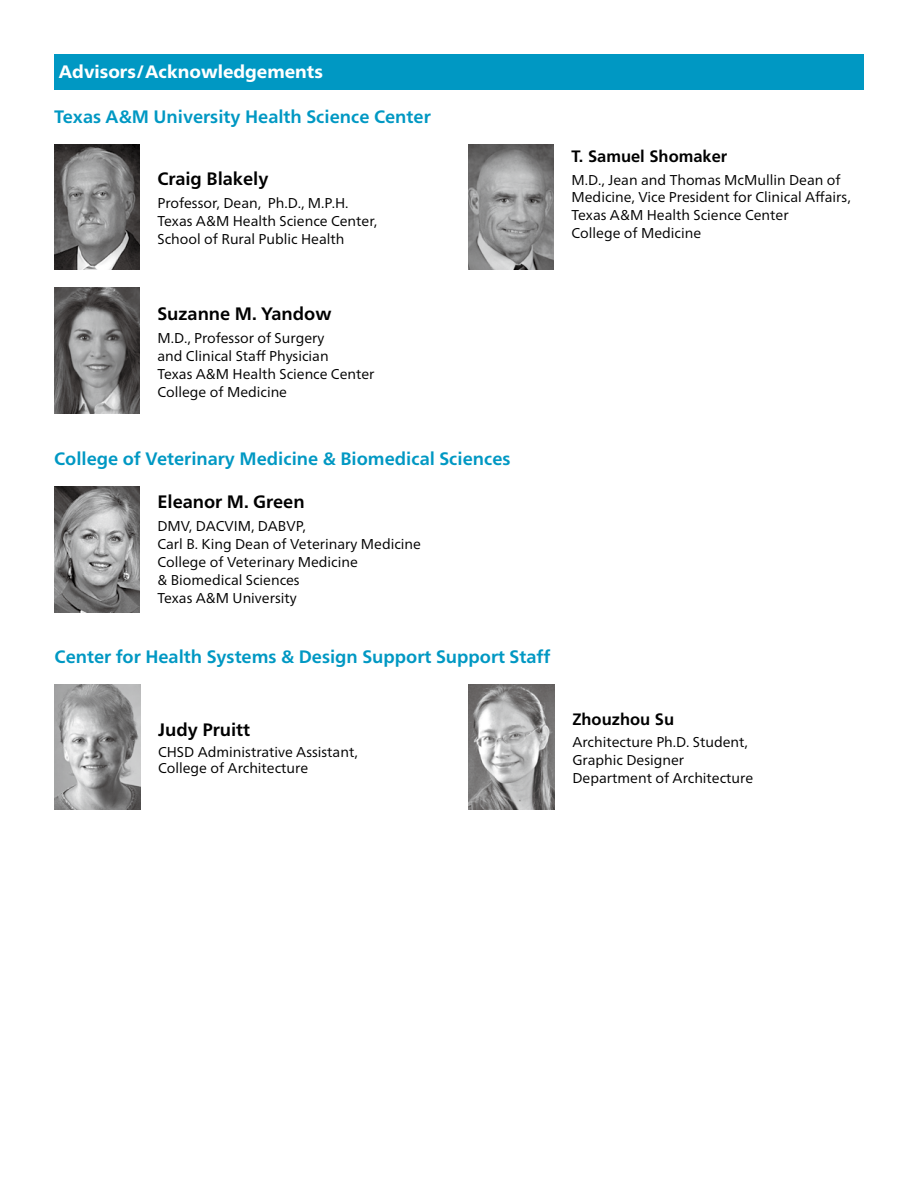
<style>
.page{position:relative;width:918px;height:1188px;background:#fff}
.page>*{position:absolute;margin:0;border:0;box-sizing:border-box;transform-origin:0 0}
.t1{font:700 18px "Frutiger Neue LT Pro";color:#0098c3}
.t2{font:700 18px "Frutiger Neue LT Pro";color:#000}
.t3{font:800 18px "Frutiger Neue LT Pro";color:#fff}
.t4{font:700 16.5px "Frutiger LT Std";color:#000}
.t5{font:14.25px/18px "Frutiger Neue LT Pro";color:#000}
</style>
<div class="page">
<img style="left:54px;top:144px;width:86px;height:126px">
<img style="left:468px;top:144px;width:86px;height:126px">
<img style="left:54px;top:486px;width:86px;height:126px">
<img style="left:54px;top:288px;width:86px;height:126px">
<img style="left:55px;top:684px;width:85px;height:126px">
<img style="left:469px;top:684px;width:85px;height:126px">
<div style="left:54px;top:54px;width:810px;height:36px;background:#0098c3"></div>
<p class="t3" style="left:59px;top:61px;width:266px">Advisors/Acknowledgements</p>
<p class="t1" style="left:54px;top:106px;width:378px">Texas A&amp;M University Health Science Center</p>
<p class="t2" style="left:158px;top:168px;width:113px">Craig Blakely</p>
<p class="t5" style="left:158px;top:194px;width:221px">Professor, Dean, Ph.D., M.P.H.<br>Texas A&amp;M Health Science Center,<br>School of Rural Public Health</p>
<p class="t4" style="left:572px;top:147px;width:157px">T. Samuel Shomaker</p>
<p class="t5" style="left:572px;top:170px;width:281px">M.D., Jean and Thomas McMullin Dean of Medicine, Vice President for Clinical Affairs, Texas A&amp;M Health Science Center<br>College of Medicine</p>
<p class="t2" style="left:157px;top:303px;width:176px">Suzanne M . Yandow</p>
<p class="t5" style="left:157px;top:329px;width:219px">M.D., Professor of Surgery<br>and Clinical Staff Physician<br>Texas A&amp;M Health Science Center<br>College of Medicine</p>
<p class="t1" style="left:54px;top:448px;width:458px">College of Veterinary Medicine &amp; Biomedical Sciences</p>
<p class="t2" style="left:157px;top:491px;width:149px">Eleanor M . Green</p>
<p class="t5" style="left:157px;top:517px;width:265px">DMV, DACVIM, DABVP,<br>Carl B. King Dean of Veterinary Medicine<br>College of Veterinary Medicine<br>&amp; Biomedical Sciences<br>Texas A&amp;M University</p>
<p class="t1" style="left:55px;top:646px;width:498px">Center for Health Systems &amp; Design Support Support Staff</p>
<p class="t2" style="left:158px;top:719px;width:94px">Judy Pruitt</p>
<p class="t5" style="left:158px;top:744px;width:201px;line-height:16.5px">CHSD Administrative Assistant,<br>College of Architecture</p>
<p class="t4" style="left:572px;top:709px;width:103px">Zhouzhou Su</p>
<p class="t5" style="left:572px;top:733px;width:182px">Architecture Ph.D. Student,<br>Graphic Designer<br>Department of Architecture</p>
</div>
